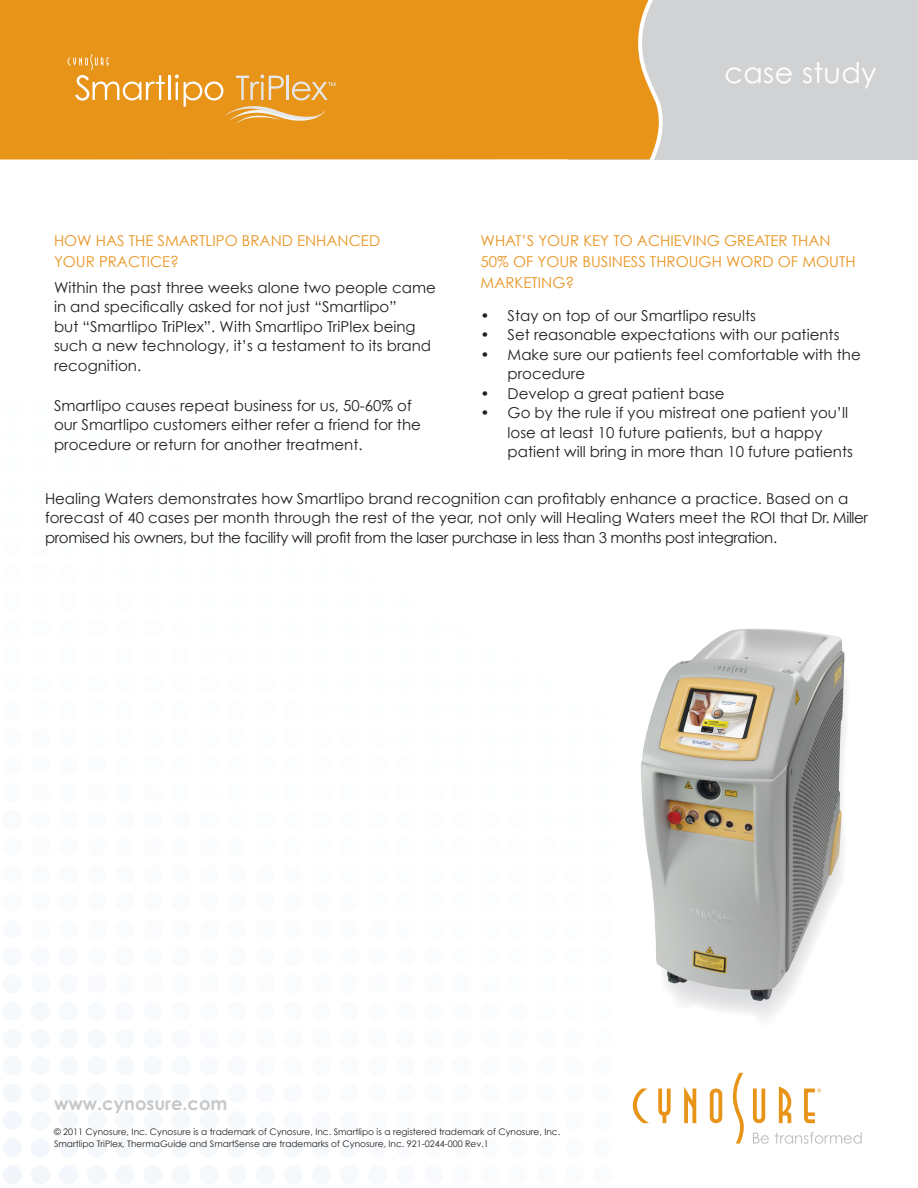
<style>
.page{position:relative;width:918px;height:1188px;background:#fff}
.page>*{position:absolute;margin:0;border:0;box-sizing:border-box;transform-origin:0 0}
.t1{font:28.5px "Century Gothic";letter-spacing:.015em;color:#fff}
.t2{font:700 18px "Century Gothic";color:#c7c8ca}
.t3{font:15px/19.5px "Century Gothic";color:#231f20}
.t4{font:15px "Century Gothic";color:#e99522}
.t5{font:15px "Century Gothic";letter-spacing:-.025em;color:#231f20}
.t6{font:9px/12px "Century Gothic";color:#231f20}
</style>
<div class="page">
<svg style="left:3px;top:1086px;width:720px;height:98px"></svg>
<svg style="left:684px;top:1087px;width:12px;height:36px"></svg>
<svg style="left:658px;top:1089px;width:13px;height:34px"></svg>
<svg style="left:710px;top:1089px;width:12px;height:34px"></svg>
<svg style="left:753px;top:1089px;width:12px;height:34px"></svg>
<svg style="left:779px;top:1087px;width:12px;height:36px"></svg>
<svg style="left:633px;top:1089px;width:16px;height:34px"></svg>
<svg style="left:804px;top:1089px;width:17px;height:34px"></svg>
<svg style="left:733px;top:1073px;width:11px;height:71px"></svg>
<svg style="left:753px;top:1133px;width:16px;height:11px"></svg>
<svg style="left:775px;top:1132px;width:87px;height:12px"></svg>
<div style="left:568px;top:0;width:350px;height:159px;background:#d1d2d4"></div>
<div style="left:0;top:0;width:636px;height:160px;background:#e89418"></div>
<svg style="left:636px;top:0;width:30px;height:160px"></svg>
<hr style="left:168px;top:75px;width:2px;height:25px;background:#fff">
<svg style="left:175px;top:75px;width:161px;height:48px;background:#e8a43f"></svg>
<svg style="left:67px;top:54px;width:98px;height:47px;background:#eba339"></svg>
<svg style="left:679px;top:682px;width:167px;height:336px"></svg>
<img style="left:641px;top:629px;width:204px;height:372px">
<h1 class="t1" style="left:724px;top:55px;width:154px">case study</h1>
<p class="t4" style="left:481px;top:231px;width:197px">What’s Your key to ACHIEVI</p>
<p class="t4" style="left:696px;top:231px;width:107px">NG greater than</p>
<p class="t4" style="left:481px;top:252px;width:198px">50% of your busin ess THROUG</p>
<p class="t4" style="left:712px;top:252px;width:136px">H word of mouth</p>
<p class="t4" style="left:481px;top:273px;width:95px">marketing?</p>
<p class="t3" style="left:481px;top:305px;width:277px">• Stay on top of our Smartlipo results</p>
<p class="t3" style="left:481px;top:325px;width:360px">• Set reasonable expectations with our patients</p>
<p class="t3" style="left:508px;top:344px;width:355px;text-indent:-27px">• Make sure our patients feel comfortable with the procedure</p>
<p class="t3" style="left:481px;top:383px;width:246px">• Develop a great patient base</p>
<p class="t3" style="left:508px;top:403px;width:347px;text-indent:-27px">• Go by the rule if you mistreat one patient you’ll lose at least 10 future patients, but a happy patient will bring in more than 10 future patients</p>
<p class="t3" style="left:45px;top:488px;width:805px">Healing Waters demonstrates how Smartlipo brand recognition can profitably enhance a practice. Based on a forecast of 40 cases per month through the rest of the year, not only will Healing Waters meet the ROI</p>
<p class="t4" style="left:54px;top:231px;width:218px">h ow HAS th e Smartlipo brand</p>
<p class="t4" style="left:297px;top:231px;width:20px">enhanc</p>
<p class="t4" style="left:361px;top:231px;width:19px">ed</p>
<p class="t4" style="left:54px;top:252px;width:74px">your pract</p>
<p class="t4" style="left:147px;top:252px;width:34px">ice?</p>
<p class="t3" style="left:54px;top:277px;width:383px">Within the past three weeks alone two people came in and specifically asked for not just “Smartlipo”<br>but “Smartlipo TriPlex”. With Smartlipo TriPlex being such a new technology, it’s a testament to its brand recognition.</p>
<p class="t3" style="left:54px;top:395px;width:368px">Smartlipo causes repeat business for us, 50-60% of our Smartlipo customers either refer a friend for the procedure or return for another treatment.</p>
<p class="t5" style="left:780px;top:509px;width:90px">that Dr. Miller</p>
<p class="t5" style="left:45px;top:528px;width:734px">promised his owners, but the facility will profit from the laser purchase in less than 3 months post integration.</p>
<p class="t2" style="left:54px;top:1092px;width:175px">www.cynosure.com</p>
<p class="t6" style="left:54px;top:1125px;width:508px">© 2011 Cynosure, Inc. Cynosure is a trademark of Cynosure, Inc. Smartlipo is a registered trademark of Cynosure, Inc.<br>Smartlipo TriPlex, ThermaGuide and SmartSense are trademarks of Cynosure, Inc. 921-0244-000 Rev.1</p>
</div>
